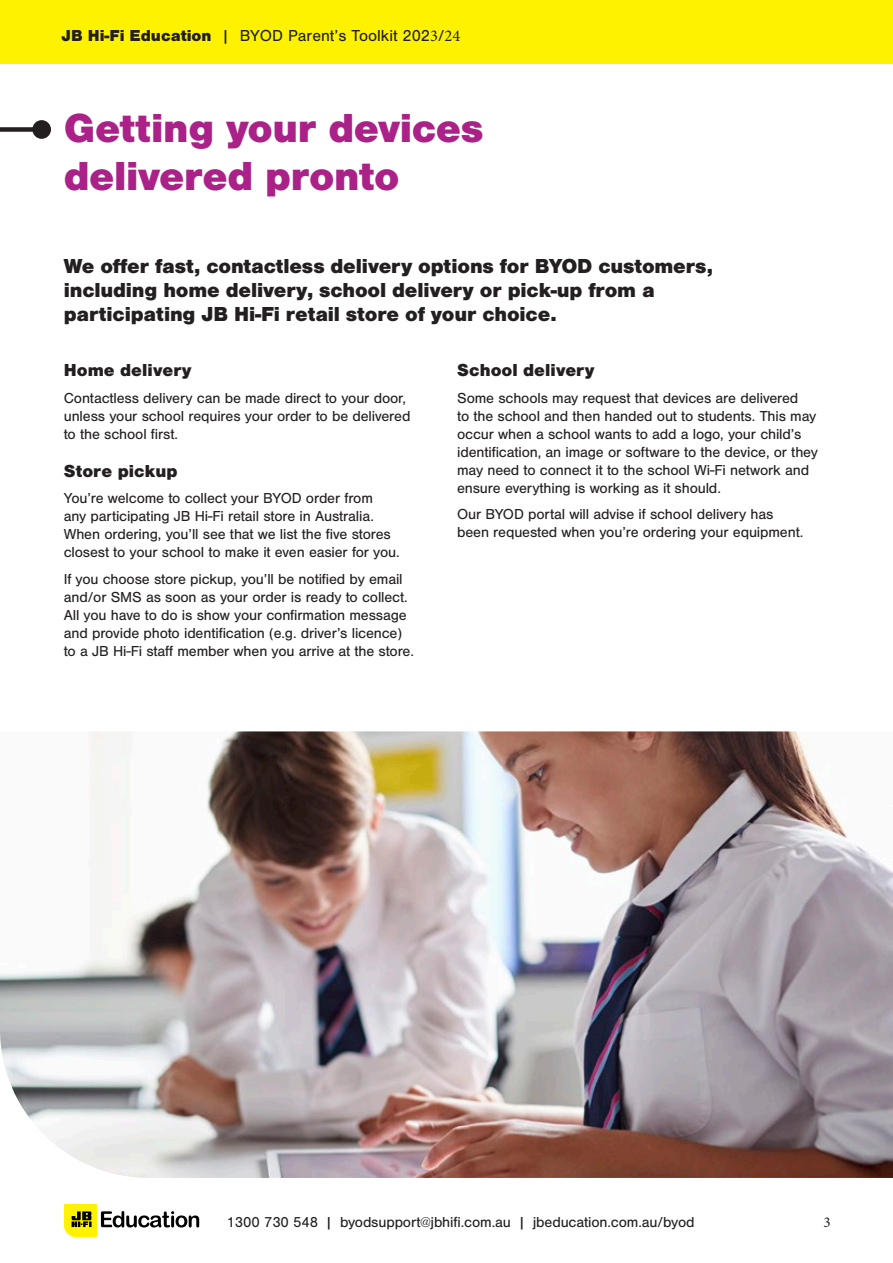
<style>
.page{position:relative;width:893px;height:1263px;background:#fff}
.page>*{position:absolute;margin:0;border:0;box-sizing:border-box;transform-origin:0 0}
.t1{font:900 42px/48px "Nimbus San";letter-spacing:-.01em;color:#aa2188}
.t2{font:900 21px/24px "Nimbus San";letter-spacing:-.01em;color:#231f20}
.t3{font:900 18px "Nimbus San";color:#231f20}
.t4{font:16.5px "Nimbus San";color:#231f20}
.t5{font:15px/18px "Nimbus San";letter-spacing:-.01em;color:#231f20}
.t6{font:15px "Minion Pro";color:#231f20}
.s1{font-weight:900}
.s2{font-family:"Minion Pro"}
</style>
<div class="page">
<div style="left:0;top:0;width:893px;height:64px;background:#fff200"></div>
<svg style="left:64px;top:1204px;width:135px;height:33px"></svg>
<img style="left:0;top:731px;width:893px;height:447px">
<div style="left:0;top:127px;width:47px;height:5px;background:#231f20"></div>
<div style="left:32px;top:120px;width:19px;height:19px;background:#231f20;border-radius:50%"></div>
<p class="t4" style="left:62px;top:26px;width:400px"><span class="s1">JB Hi-Fi Education</span> | BYOD Parent’s Toolkit 202<span class="s2">3</span>/<span class="s2">24</span></p>
<h1 class="t1" style="left:64px;top:104px;width:421px">Getting your devices delivered pronto</h1>
<h2 class="t2" style="left:64px;top:255px;width:651px">We offer fast, contactless delivery options for BYOD customers, including home delivery, school delivery or pick-up from a participating JB Hi-Fi retail store of your choice.</h2>
<p class="t3" style="left:64px;top:360px;width:129px">Home delivery</p>
<p class="t5" style="left:64px;top:389px;width:348px">Contactless delivery can be made direct to your door, unless your school requires your order to be delivered to the school first.</p>
<p class="t3" style="left:64px;top:460px;width:115px">Store pickup</p>
<p class="t5" style="left:64px;top:489px;width:337px">You’re welcome to collect your BYOD order from<br>any participating JB Hi-Fi retail store in Australia.<br>When ordering, you’ll see that we list the five stores closest to your school to make it even easier for you.</p>
<p class="t5" style="left:64px;top:570px;width:352px">If you choose store pickup, you’ll be notified by email and/or SMS as soon as your order is ready to collect.<br>All you have to do is show your confirmation message and provide photo identification (e.g. driver’s licence) to a JB Hi-Fi staff member when you arrive at the store.</p>
<p class="t3" style="left:457px;top:360px;width:139px">School delivery</p>
<p class="t5" style="left:457px;top:389px;width:362px">Some schools may request that devices are delivered<br>to the school and then handed out to students. This may occur when a school wants to add a logo, your child’s identification, an image or software to the device, or they may need to connect it to the school Wi-Fi network and ensure everything is working as it should.</p>
<p class="t5" style="left:457px;top:505px;width:348px">Our BYOD portal will advise if school delivery has been requested when you’re ordering your equipment.</p>
<p class="t5" style="left:227px;top:1213px;width:469px">1300 730 548 | byodsupport@jbhifi.com.au | jbeducation.com.au/byod</p>
<p class="t6" style="left:823px;top:1212px;width:9px">3</p>
</div>
